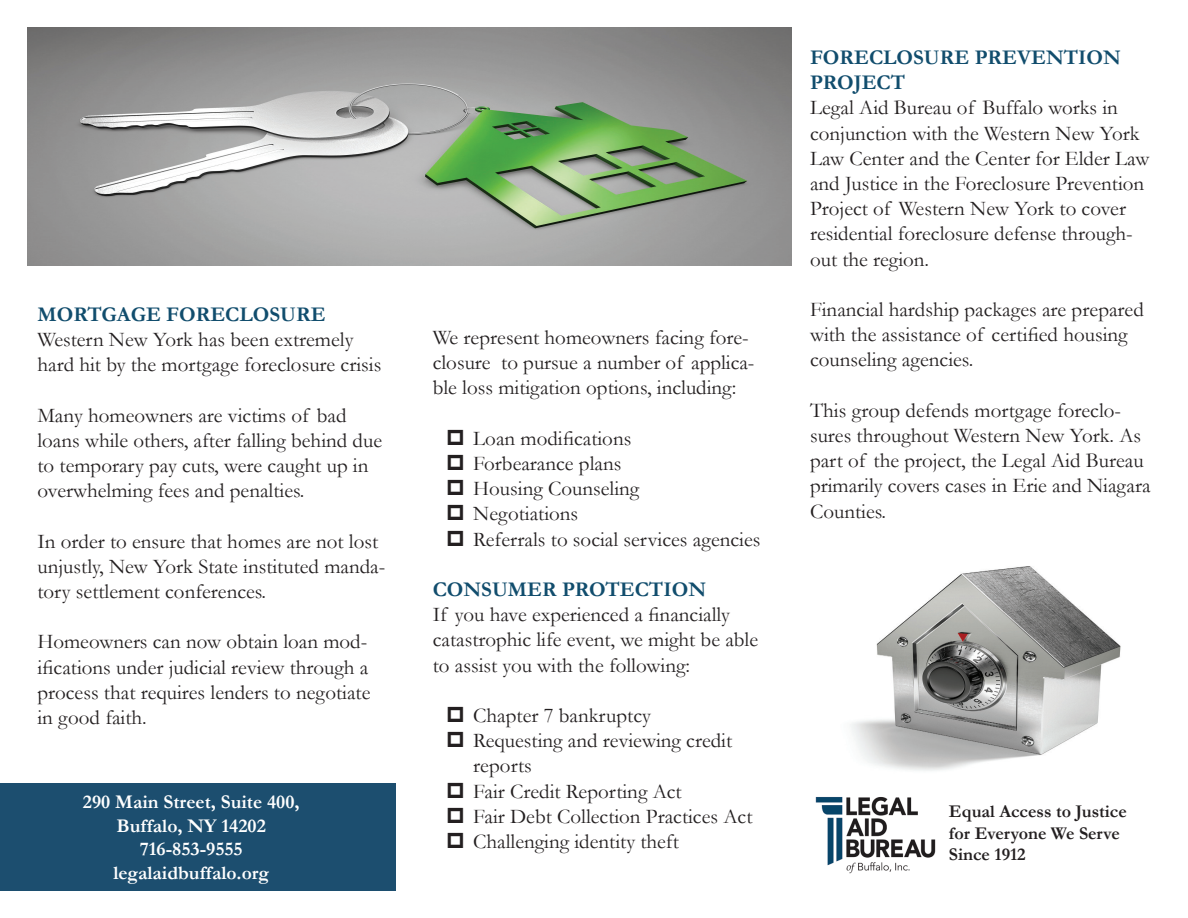
<style>
.page{position:relative;width:1188px;height:918px;background:#fff}
.page>*{position:absolute;margin:0;border:0;box-sizing:border-box;transform-origin:0 0}
.t1{font:21px/25.2px "Garamond";color:#231f20}
.t2{font:700 21px/25.2px "Garamond";color:#114d6d}
.t3{font:700 19.5px/23.4px "Garamond";color:#fff;text-align:center}
.t4{font:700 18px/21.6px "Garamond";color:#231f20}
</style>
<div class="page">
<div style="left:0;top:783px;width:396px;height:108px;background:#1c4e6f"></div>
<img style="left:815px;top:797px;width:121px;height:77px">
<img style="left:27px;top:27px;width:765px;height:239px">
<img style="left:850px;top:566px;width:271px;height:205px">
<p class="t2" style="left:810px;top:44px;width:312px">FORECLOSURE PREVENTION<br>PROJECT</p>
<p class="t1" style="left:810px;top:95px;width:341px">Legal Aid Bureau of Buffalo works in conjunction with the Western New York Law Center and the Center for Elder Law and Justice in the Foreclosure Prevention Project of Western New York to cover residential foreclosure defense through&shy;out the region.</p>
<p class="t1" style="left:810px;top:297px;width:335px">Financial hardship packages are prepared with the assistance of certified housing counseling agencies.</p>
<p class="t1" style="left:810px;top:397px;width:342px">This group defends mortgage foreclo&shy;sures throughout Western New York. As part of the project, the Legal Aid Bureau primarily covers cases in Erie and Niagara Counties.</p>
<p class="t2" style="left:37px;top:301px;width:290px">MORTGAGE FORECLOSURE</p>
<p class="t1" style="left:37px;top:327px;width:345px">Western New York has been extremely hard hit by the mortgage foreclosure crisis</p>
<p class="t1" style="left:37px;top:402px;width:346px">Many homeowners are victims of bad loans while others, after falling behind due to temporary pay cuts, were caught up in overwhelming fees and penalties.</p>
<p class="t1" style="left:37px;top:528px;width:349px">In order to ensure that homes are not lost unjustly, New York State instituted manda&shy;tory settlement conferences.</p>
<p class="t1" style="left:37px;top:629px;width:334px">Homeowners can now obtain loan mod&shy;ifications under judicial review through a process that requires lenders to negotiate in good faith.</p>
<p class="t1" style="left:433px;top:324px;width:323px">We represent homeowners facing fore&shy;closure to pursue a number of applica&shy;ble loss mitigation options, including:</p>
<p class="t1" style="left:473px;top:425px;width:289px">Loan modifications<br>Forbearance plans<br>Housing Counseling<br>Negotiations<br>Referrals to social services agencies</p>
<p class="t2" style="left:433px;top:576px;width:275px">CONSUMER PROTECTION</p>
<p class="t1" style="left:433px;top:602px;width:327px">If you have experienced a financially catastrophic life event, we might be able to assist you with the following:</p>
<p class="t1" style="left:473px;top:702px;width:281px">Chapter 7 bankruptcy<br>Requesting and reviewing credit reports<br>Fair Credit Reporting Act<br>Fair Debt Collection Practices Act<br>Challenging identity theft</p>
<p class="t3" style="left:83px;top:790px;width:218px">290 Main Street, Suite 400,<br>Buffalo, NY 14202<br>716-853-9555 legalaidbuffalo.org</p>
<p class="t4" style="left:949px;top:800px;width:179px">Equal Access to Justice for Everyone We Serve<br>Since 1912</p>
</div>
